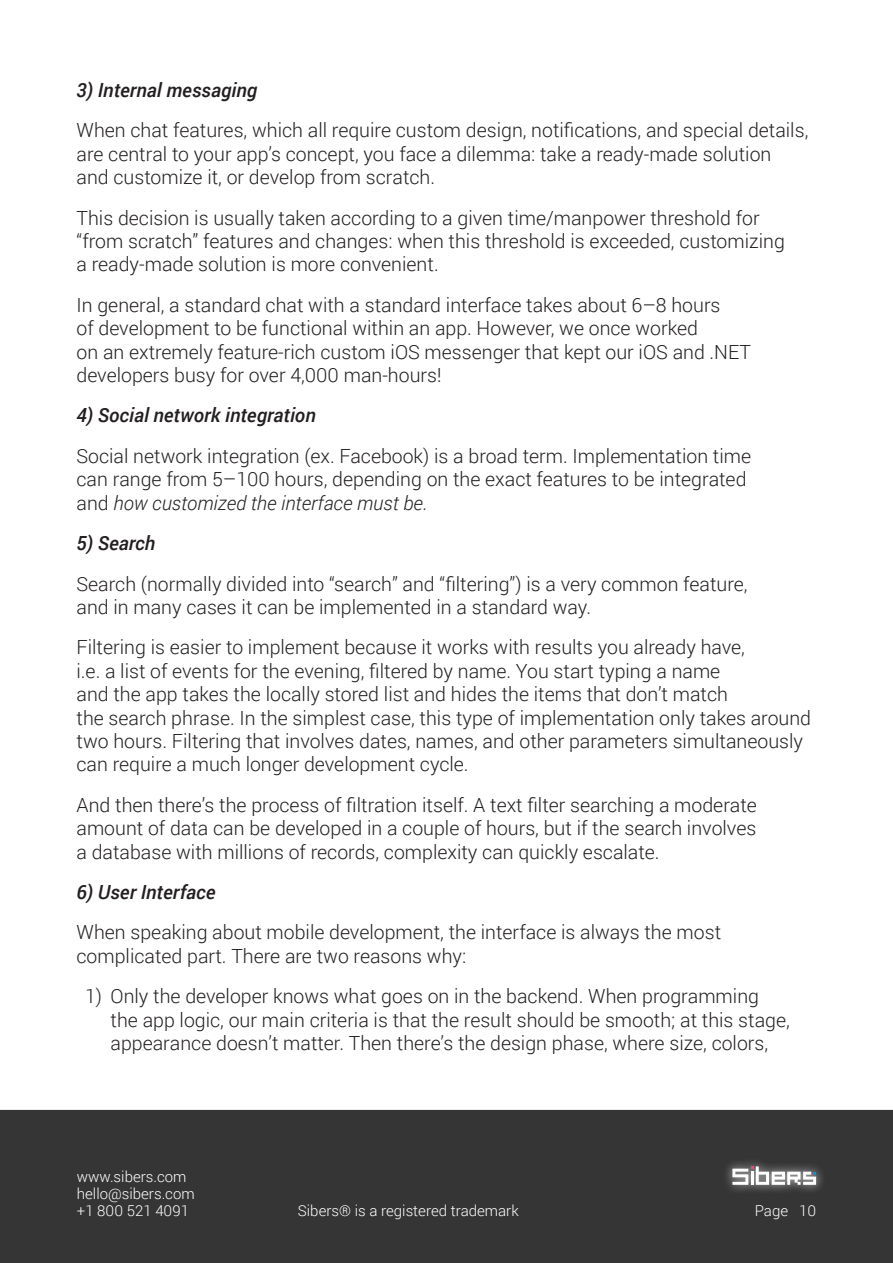
<style>
.page{position:relative;width:893px;height:1263px;background:#fff}
.page>*{position:absolute;margin:0;border:0;box-sizing:border-box;transform-origin:0 0}
.t1{font:300 19.5px/23.4px "Roboto";color:#231f20}
.Heading_4{font:italic 500 19.5px "Roboto";color:#231f20}
.t2{font:300 15px/17px "Roboto";color:#fff}
.s1{font-style:italic}
</style>
<div class="page">
<div style="left:0;top:1110px;width:893px;height:153px;background:#353535"></div>
<div style="left:723px;top:1157px;width:103px;height:37px;background:#fff;opacity:.75"></div>
<svg style="left:732px;top:1166px;width:84px;height:19px"></svg>
<p class="Heading_4" style="left:77px;top:76px;width:182px">3) Internal messaging</p>
<p class="t1" style="left:77px;top:118px;width:733px">When chat features, which all require custom design, notifications, and special details, are central to your app’s concept, you face a dilemma: take a ready-made solution and customize it, or develop from scratch.</p>
<p class="t1" style="left:77px;top:205px;width:710px">This decision is usually taken according to a given time/manpower threshold for “from scratch” features and changes: when this threshold is exceeded, customizing a ready‑made solution is more convenient.</p>
<p class="t1" style="left:77px;top:293px;width:676px">In general, a standard chat with a standard interface takes about 6–8 hours<br>of development to be functional within an app. However, we once worked<br>on an extremely feature-rich custom iOS messenger that kept our iOS and .NET developers busy for over 4,000 man-hours!</p>
<p class="Heading_4" style="left:77px;top:402px;width:241px">4) Social network integration</p>
<p class="t1" style="left:77px;top:444px;width:676px">Social network integration (ex. Facebook) is a broad term. Implementation time can range from 5–100 hours, depending on the exact features to be integrated and <span class="s1">how customized the interface must be.</span></p>
<p class="Heading_4" style="left:77px;top:529px;width:80px">5) Search</p>
<p class="t1" style="left:77px;top:571px;width:672px">Search (normally divided into “search” and “filtering”) is a very common feature, and in many cases it can be implemented in a standard way.</p>
<p class="t1" style="left:77px;top:635px;width:736px">Filtering is easier to implement because it works with results you already have,<br>i.e. a list of events for the evening, filtered by name. You start typing a name<br>and the app takes the locally stored list and hides the items that don’t match<br>the search phrase. In the simplest case, this type of implementation only takes around two hours. Filtering that involves dates, names, and other parameters simultaneously can require a much longer development cycle.</p>
<p class="t1" style="left:77px;top:792px;width:682px;text-align:justify">And then there’s the process of filtration itself. A text filter searching a moderate amount of data can be developed in a couple of hours, but if the search involves a database with millions of records, complexity can quickly escalate.</p>
<p class="Heading_4" style="left:77px;top:878px;width:141px">6) User Interface</p>
<p class="t1" style="left:77px;top:920px;width:646px">When speaking about mobile development, the interface is always the most complicated part. There are two reasons why:</p>
<p class="t1" style="left:111px;top:984px;width:681px;text-indent:-26px">1) Only the developer knows what goes on in the backend. When programming the app logic, our main criteria is that the result should be smooth; at this stage, appearance doesn’t matter. Then there’s the design phase, where size, colors,</p>
<p class="t2" style="left:77px;top:1168px;width:119px">www.sibers.com hello@sibers.com +1 800 521 4091</p>
<p class="t2" style="left:298px;top:1202px;width:222px">Sibers® is a registered trademark</p>
<p class="t2" style="left:755px;top:1202px;width:63px">Page 10</p>
</div>
